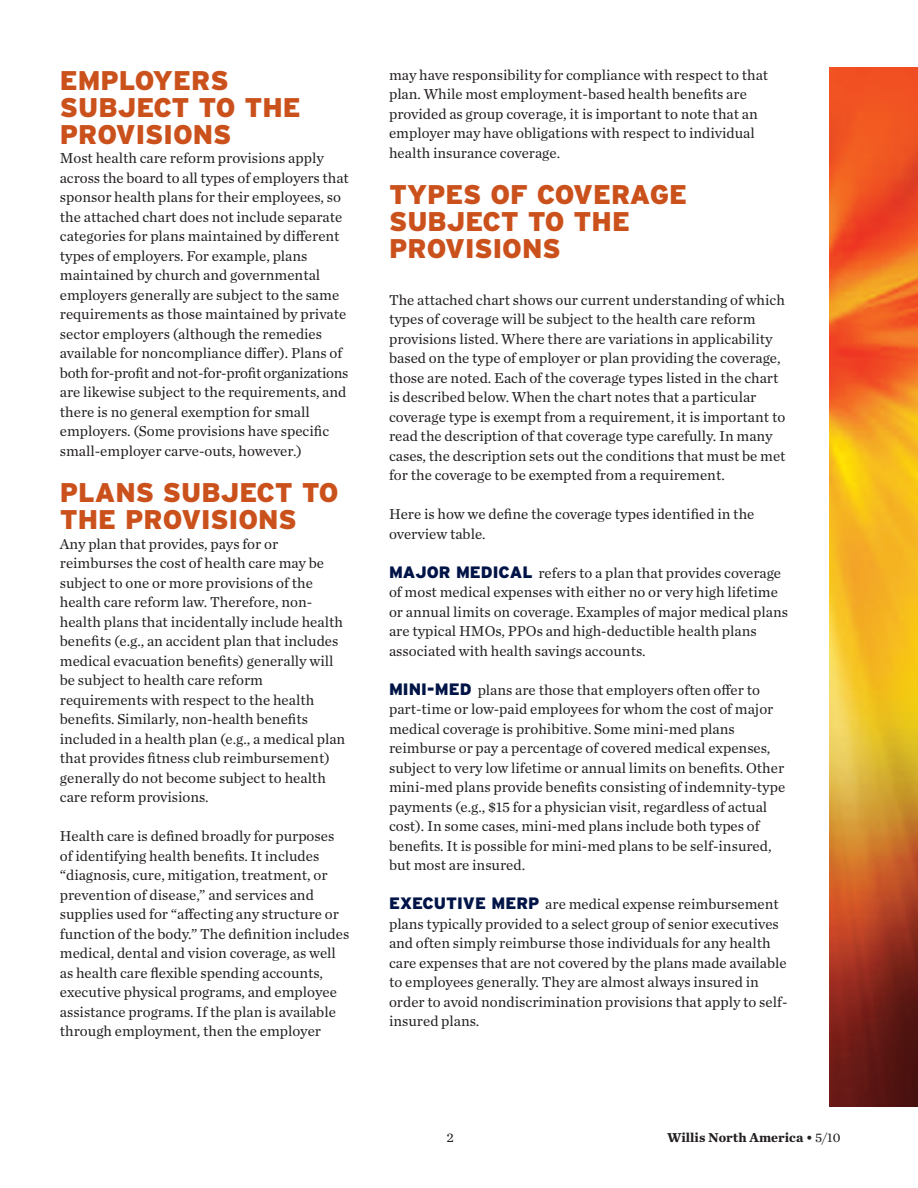
<style>
.page{position:relative;width:918px;height:1188px;background:#fff}
.page>*{position:absolute;margin:0;border:0;box-sizing:border-box;transform-origin:0 0}
.t1{font:900 27px/27px "Interstate";color:#cb511c}
.t2{font:15px/19.5px "Chronicle Text G1";color:#231f20}
.t3{font:700 13.5px "Chronicle Text G1";color:#231f20}
.t4{font:13.5px "Chronicle Text G1";color:#231f20}
.s1{font-family:"Interstate";font-weight:900;font-size:16.5px;color:#001447}
.s2{font-weight:400}
</style>
<div class="page">
<img style="left:830px;top:68px;width:88px;height:1039px">
<h1 class="t1" style="left:60px;top:67px;width:242px">EMPLOYERS<br>SUBJECT TO THE<br>PROVISIONS</h1>
<p class="t2" style="left:60px;top:150px;width:291px">Most health care reform provisions apply across the board to all types of employers that sponsor health plans for their employees, so the attached chart does not include separate categories for plans maintained by different types of employers. For example, plans maintained by church and governmental employers generally are subject to the same requirements as those maintained by private sector employers (although the remedies available for noncompliance differ). Plans of both for-profit and not-for-profit organizations are likewise subject to the requirements, and there is no general exemption for small employers. (Some provisions have specific small-employer carve-outs, however.)</p>
<h1 class="t1" style="left:60px;top:479px;width:280px">PLANS SUBJECT TO<br>THE PROVISIONS</h1>
<p class="t2" style="left:60px;top:535px;width:287px">Any plan that provides, pays for or reimburses the cost of health care may be subject to one or more provisions of the health care reform law. Therefore, non&shy;health plans that incidentally include health benefits (e.g., an accident plan that includes medical evacuation benefits) generally will be subject to health care reform requirements with respect to the health benefits. Similarly, non-health benefits included in a health plan (e.g., a medical plan that provides fitness club reimbursement) generally do not become subject to health care reform provisions.</p>
<p class="t2" style="left:60px;top:828px;width:291px">Health care is defined broadly for purposes of identifying health benefits. It includes “diagnosis, cure, mitigation, treatment, or prevention of disease,” and services and supplies used for “affecting any structure or function of the body.” The definition includes medical, dental and vision coverage, as well as health care flexible spending accounts, executive physical programs, and employee assistance programs. If the plan is available through employment, then the employer</p>
<p class="t2" style="left:389px;top:67px;width:381px">may have responsibility for compliance with respect to that plan. While most employment-based health benefits are provided as group coverage, it is important to note that an employer may have obligations with respect to individual health insurance coverage.</p>
<h1 class="t1" style="left:389px;top:182px;width:300px">TYPES OF COVERAGE<br>SUBJECT TO THE<br>PROVISIONS</h1>
<p class="t2" style="left:389px;top:292px;width:398px">The attached chart shows our current understanding of which types of coverage will be subject to the health care reform provisions listed. Where there are variations in applicability based on the type of employer or plan providing the coverage, those are noted. Each of the coverage types listed in the chart is described below. When the chart notes that a particular coverage type is exempt from a requirement, it is important to read the description of that coverage type carefully. In many cases, the description sets out the conditions that must be met for the coverage to be exempted from a requirement.</p>
<p class="t2" style="left:389px;top:506px;width:367px">Here is how we define the coverage types identified in the overview table.</p>
<p class="t2" style="left:389px;top:565px;width:400px"><span class="s1">MAJOR MEDICAL</span> refers to a plan that provides coverage of most medical expenses with either no or very high lifetime or annual limits on coverage. Examples of major medical plans are typical HMOs, PPOs and high-deductible health plans associated with health savings accounts.</p>
<p class="t2" style="left:389px;top:682px;width:398px"><span class="s1">MINI-MED</span> plans are those that employers often offer to part-time or low-paid employees for whom the cost of major medical coverage is prohibitive. Some mini-med plans reimburse or pay a percentage of covered medical expenses, subject to very low lifetime or annual limits on benefits. Other mini-med plans provide benefits consisting of indemnity-type payments (e.g., $15 for a physician visit, regardless of actual cost). In some cases, mini-med plans include both types of benefits. It is possible for mini-med plans to be self-insured, but most are insured.</p>
<p class="t2" style="left:389px;top:896px;width:400px"><span class="s1">EXECUTIVE MERP</span> are medical expense reimbursement plans typically provided to a select group of senior executives and often simply reimburse those individuals for any health care expenses that are not covered by the plans made available to employees generally. They are almost always insured in order to avoid nondiscrimination provisions that apply to self&shy;insured plans.</p>
<p class="t4" style="left:446px;top:1134px;width:9px">2</p>
<p class="t3" style="left:667px;top:1133px;width:175px">Willis North America • <span class="s2">5/10</span></p>
</div>
